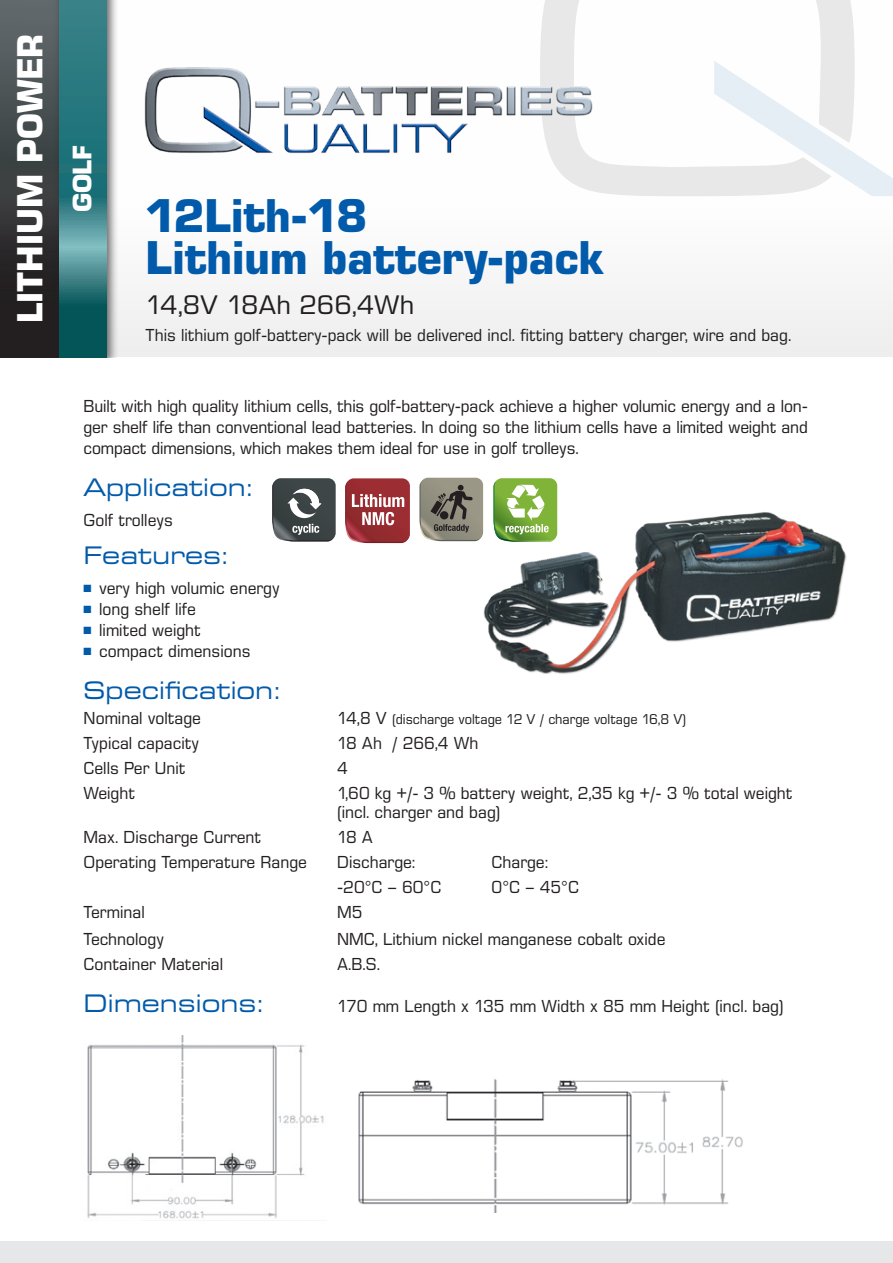
<style>
.page{position:relative;width:893px;height:1263px;background:#fff}
.page>*{position:absolute;margin:0;border:0;box-sizing:border-box;transform-origin:0 0}
.t1{font:700 45px/42px "Eurostile SB";color:#015aaa}
.t2{font:700 34.5px "Eurostile SB";color:#fff}
.t3{font:25.5px "Eurostile SB";color:#231f20}
.t4{font:700 25.5px "Eurostile SB";color:#fff}
.t5{font:24px "Eurostile SB Extend";color:#015aaa;scale:.95 1}
.t6{font:16.5px/21px "Eurostile SB";color:#231f20;text-align:justify;scale:.95 1}
.t7{font:13.5px "Eurostile SB";color:#231f20;scale:.95 1}
.s1{color:#015aaa}
.s2{font-size:16.5px}
</style>
<div class="page">
<div style="left:0;top:0;width:893px;height:357px;background:#f9f9fa"></div>
<svg style="left:540px;top:0;width:315px;height:196px"></svg>
<svg style="left:714px;top:61px;width:179px;height:135px"></svg>
<img style="left:144px;top:59px;width:479px;height:100px">
<div style="left:0;top:1242px;width:893px;height:21px;background:#e6e7e9"></div>
<div style="left:0;top:0;width:65px;height:357px;background:linear-gradient(to bottom,#5f6a6c,#1a1415)"></div>
<div style="left:53px;top:0;width:66px;height:357px;background:#231f20;opacity:.75"></div>
<svg style="left:59px;top:0;width:47px;height:357px;background:#2c797f"></svg>
<img style="left:475px;top:484px;width:372px;height:190px">
<img style="left:87px;top:1035px;width:237px;height:184px">
<img style="left:358px;top:1079px;width:385px;height:134px">
<svg style="left:345px;top:478px;width:65px;height:65px;background:#a95055"></svg>
<svg style="left:419px;top:478px;width:64px;height:63px;background:#868376"></svg>
<div style="left:440px;top:511px;width:8px;height:8px;background:#231f20;border-radius:50%"></div>
<svg style="left:272px;top:478px;width:64px;height:64px;background:#5c6263"></svg>
<svg style="left:493px;top:478px;width:64px;height:64px"></svg>
<h2 class="t2" style="left:9px;top:323px;width:291px;rotate:-90deg">LITHIUM POWER</h2>
<h3 class="t4" style="left:67px;top:212px;width:68px;rotate:-90deg">GOLF</h3>
<h1 class="t1" style="left:146px;top:195px;width:459px">12Lith-18<br>Lithium battery-pack</h1>
<h3 class="t3" style="left:146px;top:290px;width:270px">14,8V 18Ah 266,4Wh</h3>
<p class="t6" style="left:146px;top:325px;width:681px">This lithium golf-battery-pack will be delivered incl. fitting battery charger, wire and bag.</p>
<p class="t6" style="left:84px;top:396px;width:764px">Built with high quality lithium cells, this golf-battery-pack achieve a higher volumic energy and a lon&shy;ger shelf life than conventional lead batteries. In doing so the lithium cells have a limited weight and compact dimensions, which makes them ideal for use in golf trolleys.</p>
<h3 class="t5" style="left:84px;top:474px;width:179px">Application:</h3>
<p class="t6" style="left:84px;top:510px;width:96px">Golf trolleys</p>
<h3 class="t5" style="left:84px;top:542px;width:153px">Features:</h3>
<p class="t6" style="left:84px;top:577px;width:208px"><span class="s1">■</span> very high volumic energy</p>
<p class="t6" style="left:84px;top:598px;width:120px"><span class="s1">■</span> long shelf life</p>
<p class="t6" style="left:84px;top:619px;width:125px"><span class="s1">■</span> limited weight</p>
<p class="t6" style="left:84px;top:640px;width:177px"><span class="s1">■</span> compact dimensions</p>
<h3 class="t5" style="left:84px;top:676px;width:208px">Specification:</h3>
<p class="t6" style="left:84px;top:707px;width:125px">Nominal voltage</p>
<p class="t7" style="left:337px;top:711px;width:369px"><span class="s2">14,8 V</span> (discharge voltage 12 V / charge voltage 16,8 V)</p>
<p class="t6" style="left:84px;top:732px;width:123px">Typical capacity</p>
<p class="t6" style="left:337px;top:732px;width:150px">18 Ah / 266,4 Wh</p>
<p class="t6" style="left:84px;top:757px;width:109px">Cells Per Unit</p>
<p class="t6" style="left:337px;top:757px;width:13px">4</p>
<p class="t6" style="left:84px;top:782px;width:56px">Weight</p>
<p class="t6" style="left:337px;top:783px;width:481px;line-height:19.5px">1,60 kg +/- 3 % battery weight, 2,35 kg +/- 3 % total weight (incl. charger and bag)</p>
<p class="t6" style="left:84px;top:827px;width:189px">Max. Discharge Current</p>
<p class="t6" style="left:337px;top:827px;width:39px">18 A</p>
<p class="t6" style="left:84px;top:852px;width:237px">Operating Temperature Range</p>
<p class="t6" style="left:337px;top:852px;width:84px">Discharge:</p>
<p class="t6" style="left:492px;top:852px;width:61px">Charge:</p>
<p class="t6" style="left:337px;top:877px;width:111px">-20°C – 60°C</p>
<p class="t6" style="left:492px;top:877px;width:93px">0°C – 45°C</p>
<p class="t6" style="left:84px;top:902px;width:66px">Terminal</p>
<p class="t6" style="left:337px;top:902px;width:28px">M5</p>
<p class="t6" style="left:84px;top:929px;width:86px">Technology</p>
<p class="t6" style="left:337px;top:929px;width:347px">NMC, Lithium nickel manganese cobalt oxide</p>
<p class="t6" style="left:84px;top:954px;width:148px">Container Material</p>
<p class="t6" style="left:337px;top:954px;width:47px">A.B.S.</p>
<h3 class="t5" style="left:84px;top:990px;width:190px">Dimensions:</h3>
<p class="t6" style="left:337px;top:995px;width:471px">170 mm Length x 135 mm Width x 85 mm Height (incl. bag)</p>
</div>
